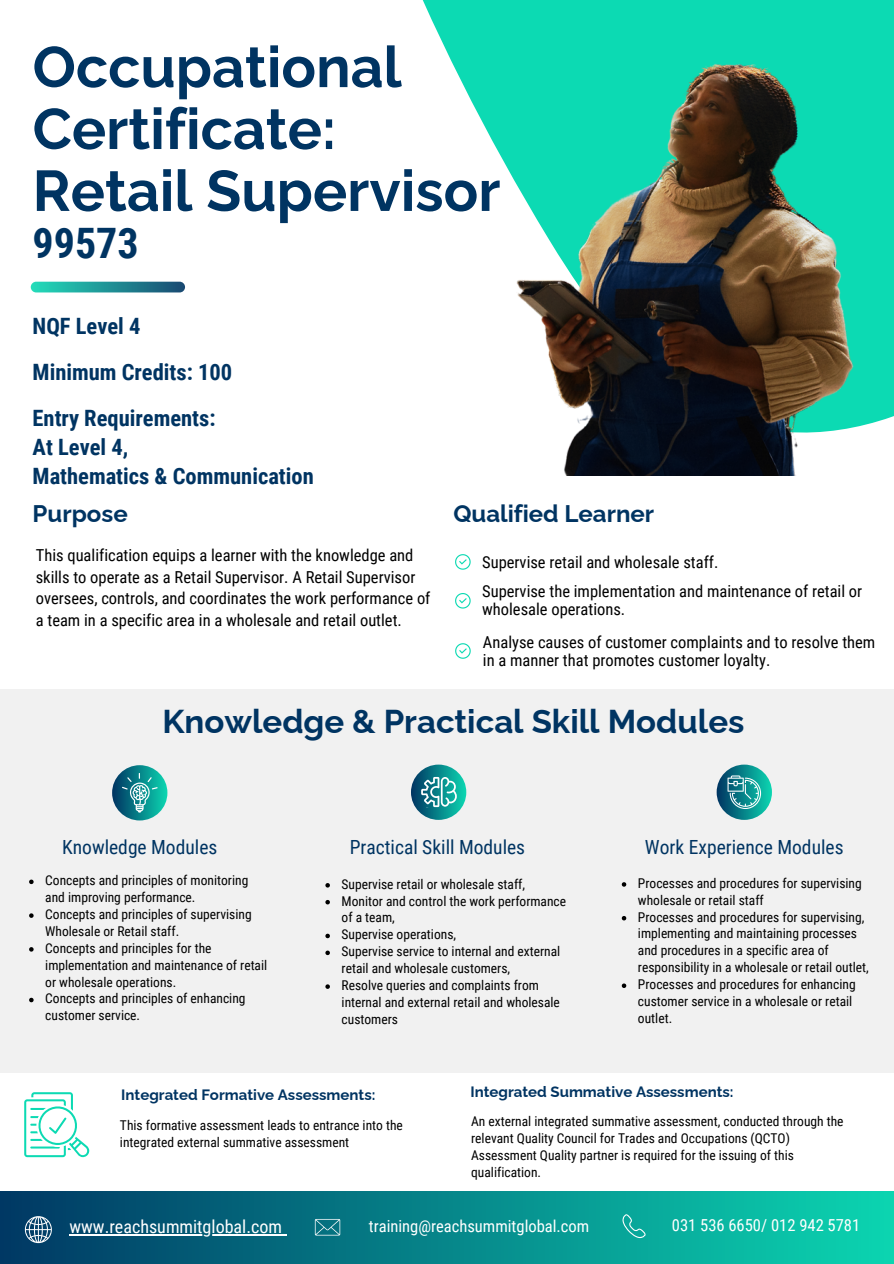
<style>
.page{position:relative;width:894px;height:1264px;background:#fff}
.page>*{position:absolute;margin:0;border:0;box-sizing:border-box;transform-origin:0 0}
.t1{font:700 57.15px/61.8px "Raleway";color:#003462}
.t2{font:700 42px "Roboto Condensed";color:#003462}
.t3{font:700 33px "Raleway";color:#003462}
.t4{font:700 24px "Raleway";color:#003462}
.t5{font:700 22.5px/29.2px "Roboto Condensed";color:#003462}
.t6{font:19.5px "Roboto Condensed";color:#003462}
.t7{font:18px "Roboto Condensed";color:#fff}
.t8{font:16.5px/21.3px "Roboto Condensed";color:#000}
.t9{font:16.5px "Roboto Condensed";color:#fff}
.t10{font:700 15px "Raleway";color:#003462}
.t11{font:13.5px/16.8px "Roboto Condensed";color:#000}
</style>
<div class="page">
<div style="left:0;top:1191px;width:893px;height:72px;background:linear-gradient(to right,#053b67,#0ad4b0)"></div>
<svg style="left:455px;top:554px;width:15px;height:15px"></svg>
<svg style="left:455px;top:593px;width:15px;height:15px"></svg>
<svg style="left:455px;top:643px;width:15px;height:15px"></svg>
<svg style="left:31px;top:282px;width:154px;height:10px"></svg>
<div style="left:0;top:689px;width:893px;height:383px;background:#f1f1f1"></div>
<svg style="left:315px;top:1218px;width:25px;height:17px"></svg>
<svg style="left:622px;top:1213px;width:24px;height:24px"></svg>
<hr style="left:69px;top:1233px;width:213px;height:2px;background:#fff">
<svg style="left:25px;top:1216px;width:27px;height:27px"></svg>
<svg style="left:24px;top:1092px;width:65px;height:65px"></svg>
<svg style="left:112px;top:765px;width:55px;height:55px"></svg>
<svg style="left:122px;top:773px;width:36px;height:39px"></svg>
<svg style="left:29px;top:879px;width:5px;height:5px"></svg>
<svg style="left:29px;top:913px;width:5px;height:4px"></svg>
<svg style="left:29px;top:947px;width:5px;height:4px"></svg>
<svg style="left:29px;top:997px;width:5px;height:5px"></svg>
<svg style="left:411px;top:764px;width:55px;height:55px"></svg>
<svg style="left:411px;top:777px;width:53px;height:30px"></svg>
<svg style="left:325px;top:883px;width:5px;height:4px"></svg>
<svg style="left:325px;top:900px;width:5px;height:4px"></svg>
<svg style="left:325px;top:933px;width:5px;height:5px"></svg>
<svg style="left:325px;top:950px;width:5px;height:5px"></svg>
<svg style="left:325px;top:984px;width:5px;height:4px"></svg>
<svg style="left:716px;top:764px;width:55px;height:55px"></svg>
<svg style="left:727px;top:775px;width:33px;height:34px"></svg>
<svg style="left:621px;top:882px;width:5px;height:4px"></svg>
<svg style="left:621px;top:916px;width:5px;height:4px"></svg>
<svg style="left:621px;top:983px;width:5px;height:5px"></svg>
<img style="left:433px;top:0;width:460px;height:475px">
<p class="t1" style="left:33px;top:36px;width:469px">Occupational<br>Certificate:<br>Retail Supervisor</p>
<p class="t2" style="left:33px;top:219px;width:108px">99573</p>
<p class="t5" style="left:33px;top:312px;width:109px">NQF Level 4</p>
<p class="t5" style="left:33px;top:357px;width:201px">Minimum Credits: 100</p>
<p class="t5" style="left:33px;top:403px;width:282px">Entry Requirements:<br>At Level 4,<br>Mathematics &amp; Communication</p>
<p class="t4" style="left:33px;top:499px;width:97px">Purpose</p>
<p class="t8" style="left:36px;top:545px;width:396px">This qualification equips a learner with the knowledge and skills to operate as a Retail Supervisor. A Retail Supervisor oversees, controls, and coordinates the work performance of a team in a specific area in a wholesale and retail outlet.</p>
<p class="t4" style="left:453px;top:499px;width:202px">Qualified Learner</p>
<p class="t8" style="left:482px;top:551px;width:238px">Supervise retail and wholesale staff.</p>
<p class="t8" style="left:482px;top:582px;width:381px;line-height:18px">Supervise the implementation and maintenance of retail or wholesale operations.</p>
<h1 class="t8" style="left:483px;top:633px;width:394px;line-height:18px">Analyse causes of customer complaints and to resolve them in a manner that promotes customer loyalty.</h1>
<h4 class="t3" style="left:162px;top:701px;width:583px">Knowledge &amp; Practical Skill Modules</h4>
<p class="t6" style="left:62px;top:836px;width:157px">Knowledge Modules</p>
<p class="t6" style="left:349px;top:835px;width:177px">Practical Skill Modules</p>
<p class="t11" style="left:341px;top:875px;width:185px">Supervise retail or wholesale staff,</p>
<p class="t11" style="left:341px;top:892px;width:226px">Monitor and control the work performance of a team,</p>
<h2 class="t11" style="left:341px;top:926px;width:116px">Supervise operations,</h2>
<p class="t11" style="left:341px;top:943px;width:220px">Supervise service to internal and external retail and wholesale customers,</p>
<h4 class="t11" style="left:341px;top:976px;width:220px">Resolve queries and complaints from internal and external retail and wholesale customers</h4>
<h6 class="t11" style="left:45px;top:872px;width:204px">Concepts and principles of monitoring and improving performance.</h6>
<p class="t11" style="left:45px;top:906px;width:208px">Concepts and principles of supervising<br>Wholesale or Retail staff.</p>
<p class="t11" style="left:45px;top:939px;width:223px">Concepts and principles for the implementation and maintenance of retail or wholesale operations.</p>
<p class="t11" style="left:45px;top:990px;width:202px">Concepts and principles of enhancing customer service.</p>
<p class="t6" style="left:644px;top:835px;width:200px">Work Experience Modules</p>
<p class="t11" style="left:637px;top:874px;width:225px">Processes and procedures for supervising wholesale or retail staff</p>
<p class="t11" style="left:637px;top:908px;width:232px">Processes and procedures for supervising, implementing and maintaining processes and procedures in a specific area of responsibility in a wholesale or retail outlet,</p>
<p class="t11" style="left:637px;top:976px;width:219px">Processes and procedures for enhancing customer service in a wholesale or retail outlet.</p>
<h4 class="t10" style="left:121px;top:1085px;width:256px">Integrated Formative Assessments:</h4>
<p class="t10" style="left:470px;top:1082px;width:264px">Integrated Summative Assessments:</p>
<p class="t11" style="left:471px;top:1113px;width:374px">An external integrated summative assessment, conducted through the relevant Quality Council for Trades and Occupations (QCTO)<br>Assessment Quality partner is required for the issuing of this qualification.</p>
<p class="t11" style="left:120px;top:1117px;width:284px">This formative assessment leads to entrance into the integrated external summative assessment</p>
<p class="t7" style="left:69px;top:1216px;width:214px">www.reachsummitglobal.com</p>
<h3 class="t9" style="left:369px;top:1217px;width:222px">training@reachsummitglobal.com</h3>
<h3 class="t9" style="left:671px;top:1215px;width:190px">031 536 6650/ 012 942 5781</h3>
</div>
